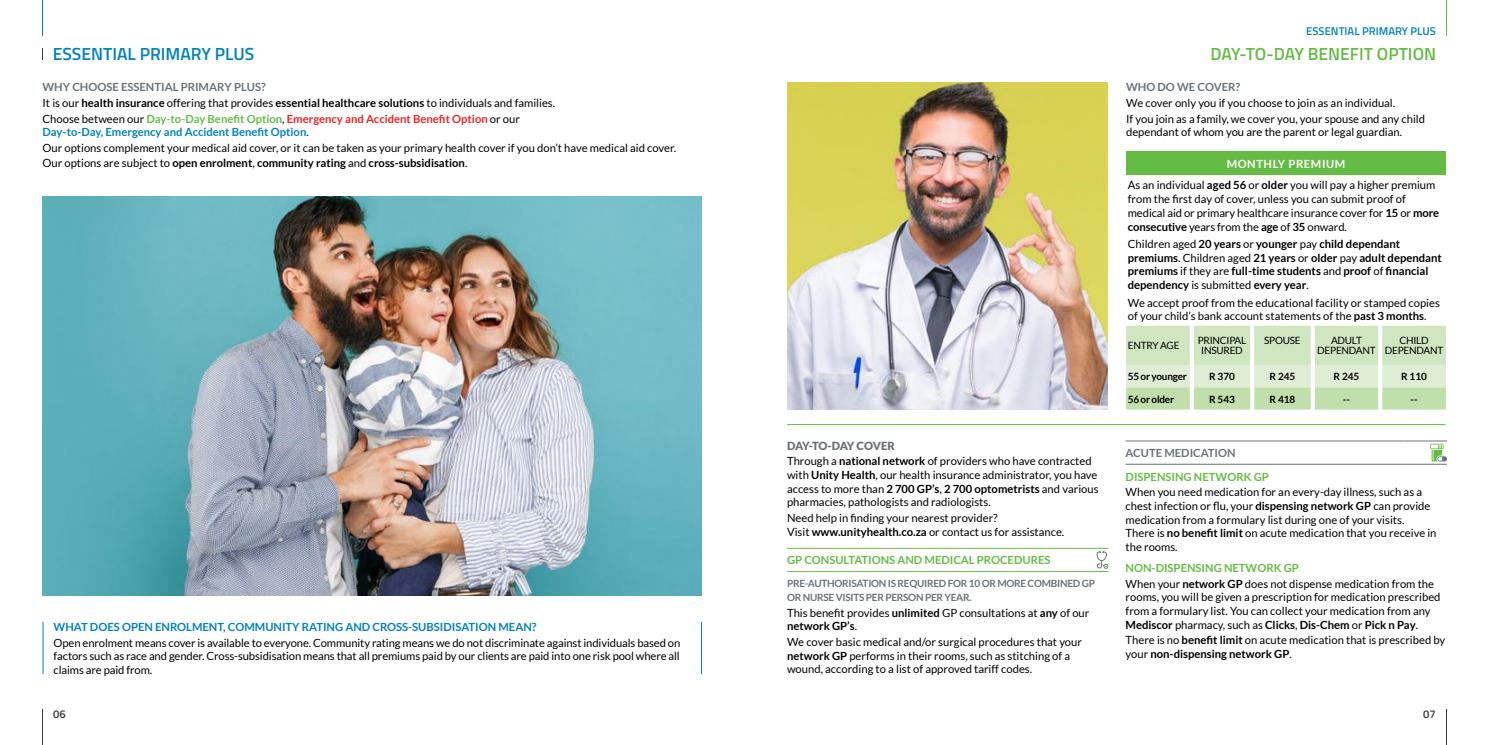
<style>
.page{position:relative;width:1489px;height:745px;background:#fff}
.page>*{position:absolute;margin:0;border:0;box-sizing:border-box;transform-origin:0 0}
.t1{font:600 17.5px "Titillium";color:#65bc45}
.t2{font:600 17.5px "Titillium";color:#0082be}
.t3{font:11.25px/13.8px "Lato";color:#000}
.t4{font:700 11.25px/13.8px "Lato";color:#000}
.t5{font:700 11.25px "Lato";color:#0082be}
.t6{font:700 11.25px "Lato";color:#65bc45}
.t7{font:700 11.25px "Lato";color:#69737a}
.t8{font:600 11.25px "Titillium";color:#0082be}
.t9{font:600 11.25px "Titillium";color:#3e3935}
.t10{font:700 10px/13.8px "Lato";letter-spacing:-.025em;color:#69737a}
.t11{font:10px/10px "Lato";letter-spacing:-.025em;color:#000;text-align:center}
.t12{font:700 10px "Lato";letter-spacing:-.025em;color:#000}
.s1{font-weight:700;color:#69737a}
.s2{font-weight:700}
.s3{font-weight:700;color:#65bc45}
.s4{font-weight:700;color:#ed2524}
.s5{font-weight:700;color:#0082be}
.s6{font-weight:900;color:#69737a}
.s7{font-weight:700;color:#fff}
.s8{font-weight:400}
</style>
<div class="page">
<hr style="left:43px;top:709px;width:1px;height:35px;background:#3e3935">
<hr style="left:1445px;top:709px;width:1px;height:35px;background:#3e3935">
<img style="left:43px;top:196px;width:659px;height:399px">
<hr style="left:43px;top:0;width:1px;height:35px;background:#0082be">
<hr style="left:43px;top:621px;width:1px;height:52px;background:#0082be">
<hr style="left:701px;top:621px;width:1px;height:52px;background:#0082be">
<hr style="left:1445px;top:0;width:1px;height:35px;background:#65bc45">
<div style="left:1125px;top:151px;width:320px;height:24px;background:#65bc45"></div>
<svg style="left:1126px;top:325px;width:319px;height:84px;background:#d2e7c4"></svg>
<hr style="left:787px;top:547px;width:278px;height:1px;background:#65bc45">
<hr style="left:1065px;top:547px;width:43px;height:1px;background:#65bc45">
<hr style="left:787px;top:570px;width:278px;height:1px;background:#65bc45">
<hr style="left:1065px;top:570px;width:43px;height:1px;background:#65bc45">
<svg style="left:1096px;top:551px;width:12px;height:17px"></svg>
<hr style="left:1125px;top:440px;width:279px;height:1px;background:#69737a">
<hr style="left:1404px;top:440px;width:42px;height:1px;background:#69737a">
<hr style="left:1125px;top:463px;width:279px;height:1px;background:#69737a">
<hr style="left:1404px;top:463px;width:42px;height:1px;background:#69737a">
<svg style="left:1430px;top:443px;width:16px;height:18px"></svg>
<hr style="left:787px;top:424px;width:658px;height:1px;background:#65bc45">
<img style="left:787px;top:82px;width:320px;height:327px">
<h1 class="t2" style="left:53px;top:40px;width:203px">ESSENTIAL PRIMARY PLUS</h1>
<p class="t3" style="left:43px;top:79px;width:514px;line-height:15.5px"><span class="s1">WHY CHOOSE ESSENTIAL PRIMARY PLUS?<br></span>It is our <span class="s2">health insurance</span> offering that provides <span class="s2">essential healthcare solutions</span> to individuals and families.<br>Choose between our <span class="s3">Day-to-Day Benefit Option</span>, <span class="s4">Emergency and Accident Benefit Option</span> or our</p>
<p class="t3" style="left:43px;top:124px;width:635px;line-height:15.5px"><span class="s5">Day-to-Day, Emergency and Accident Benefit Option</span>.<br>Our options complement your medical aid cover, or it can be taken as your primary health cover if you don’t have medical aid cover.<br>Our options are subject to <span class="s2">open enrolment</span>, <span class="s2">community rating</span> and <span class="s2">cross-subsidisation</span>.</p>
<p class="t5" style="left:54px;top:620px;width:484px">WHAT DOES OPEN ENROLMENT, COMMUNITY RATING AND CROSS-SUBSIDISATION MEAN?</p>
<p class="t3" style="left:54px;top:635px;width:628px;text-align:justify">Open enrolment means cover is available to everyone. Community rating means we do not discriminate against individuals based on factors such as race and gender. Cross-subsidisation means that all premiums paid by our clients are paid into one risk pool where all claims are paid from.</p>
<p class="t3" style="left:787px;top:437px;width:306px;line-height:15.5px"><span class="s6">DAY-TO-DAY COVER<br></span>Through a <span class="s2">national network</span> of providers who have contracted</p>
<p class="t3" style="left:787px;top:467px;width:313px;text-align:justify">with <span class="s2">Unity Health</span>, our health insurance administrator, you have access to more than <span class="s2">2 700 GP’s</span>, <span class="s2">2 700 optometrists</span> and various pharmacies, pathologists and radiologists.</p>
<p class="t3" style="left:787px;top:510px;width:279px">Need help in finding your nearest provider?<br>Visit <span class="s2">www.unityhealth.co.za</span> or contact us for assistance.</p>
<p class="t6" style="left:787px;top:553px;width:265px">GP CONSULTATIONS AND MEDICAL PROCEDURES</p>
<p class="t10" style="left:787px;top:576px;width:309px">PRE-AUTHORISATION IS REQUIRED FOR 10 OR MORE COMBINED GP<br>OR NURSE VISITS PER PERSON PER YEAR.</p>
<p class="t3" style="left:787px;top:605px;width:304px">This benefit provides <span class="s2">unlimited</span> GP consultations at <span class="s2">any</span> of our <span class="s2">network GP’s</span>.</p>
<p class="t3" style="left:787px;top:634px;width:296px">We cover basic medical and/or surgical procedures that your <span class="s2">network GP</span> performs in their rooms, such as stitching of a wound, according to a list of approved tariff codes.</p>
<p class="t8" style="left:1306px;top:23px;width:131px">ESSENTIAL PRIMARY PLUS</p>
<h1 class="t1" style="left:1210px;top:40px;width:227px">DAY-TO-DAY BENEFIT OPTION</h1>
<p class="t7" style="left:1125px;top:81px;width:116px">WHO DO WE COVER?</p>
<p class="t3" style="left:1125px;top:95px;width:300px;line-height:15.5px">We cover only you if you choose to join as an individual.<br>If you join as a family, we cover you, your spouse and any child</p>
<p class="t3" style="left:1125px;top:125px;width:277px">dependant of whom you are the parent or legal guardian.</p>
<p class="t3" style="left:1127px;top:153px;width:309px;line-height:21.6px;text-indent:99px"><span class="s7">MONTHLY PREMIUM<br></span>As an individual <span class="s2">aged 56</span> or <span class="s2">older</span> you will pay a higher premium</p>
<p class="t3" style="left:1127px;top:192px;width:313px">from the first day of cover, unless you can submit proof of medical aid or primary healthcare insurance cover for <span class="s2">15</span> or <span class="s2">more consecutive</span> years from the <span class="s2">age</span> of <span class="s2">35</span> onward.</p>
<p class="t4" style="left:1127px;top:236px;width:315px"><span class="s8">Children aged</span> 20 years <span class="s8">or</span> younger <span class="s8">pay</span> child dependant premiums<span class="s8">. Children aged</span> 21 years <span class="s8">or</span> older <span class="s8">pay</span> adult dependant premiums <span class="s8">if they are</span> full-time students <span class="s8">and</span> proof <span class="s8">of</span> financial dependency <span class="s8">is submitted</span> every year<span class="s8">.</span></p>
<p class="t3" style="left:1127px;top:295px;width:313px">We accept proof from the educational facility or stamped copies of your child’s bank account statements of the <span class="s2">past 3 months</span>.</p>
<p class="t11" style="left:1127px;top:340px;width:53px">ENTRY AGE</p>
<p class="t11" style="left:1197px;top:335px;width:50px">PRINCIPAL<br>INSURED</p>
<p class="t11" style="left:1264px;top:335px;width:38px">SPOUSE</p>
<p class="t11" style="left:1317px;top:335px;width:60px">ADULT<br>DEPENDANT</p>
<p class="t11" style="left:1384px;top:335px;width:60px">CHILD<br>DEPENDANT</p>
<p class="t12" style="left:1127px;top:370px;width:61px">55 or younger</p>
<p class="t12" style="left:1208px;top:370px;width:27px">R 370</p>
<p class="t12" style="left:1269px;top:370px;width:27px">R 245</p>
<p class="t12" style="left:1333px;top:370px;width:27px">R 245</p>
<p class="t12" style="left:1400px;top:370px;width:27px">R 110</p>
<p class="t12" style="left:1127px;top:393px;width:48px">56 or older</p>
<p class="t12" style="left:1208px;top:393px;width:27px">R 543</p>
<p class="t12" style="left:1269px;top:393px;width:27px">R 418</p>
<p class="t12" style="left:1342px;top:393px;width:9px">--</p>
<p class="t12" style="left:1410px;top:393px;width:9px">--</p>
<p class="t7" style="left:1125px;top:446px;width:112px">ACUTE MEDICATION</p>
<p class="t6" style="left:1125px;top:469px;width:145px">DISPENSING NETWORK GP</p>
<p class="t3" style="left:1125px;top:485px;width:312px">When you need medication for an every-day illness, such as a chest infection or flu, your <span class="s2">dispensing network GP</span> can provide medication from a formulary list during one of your visits.<br>There is <span class="s2">no benefit limit</span> on acute medication that you receive in the rooms.</p>
<p class="t3" style="left:1125px;top:559px;width:310px;line-height:15.5px"><span class="s3">NON-DISPENSING NETWORK GP<br></span>When your <span class="s2">network GP</span> does not dispense medication from the</p>
<p class="t3" style="left:1125px;top:590px;width:316px">rooms, you will be given a prescription for medication prescribed from a formulary list. You can collect your medication from any<br><span class="s2">Mediscor</span> pharmacy, such as <span class="s2">Clicks</span>, <span class="s2">Dis-Chem</span> or <span class="s2">Pick n Pay</span>.</p>
<p class="t3" style="left:1125px;top:633px;width:321px">There is no <span class="s2">benefit limit</span> on acute medication that is prescribed by your <span class="s2">non-dispensing network GP</span>.</p>
<p class="t9" style="left:53px;top:705px;width:14px">06</p>
<p class="t9" style="left:1422px;top:705px;width:14px">07</p>
</div>
